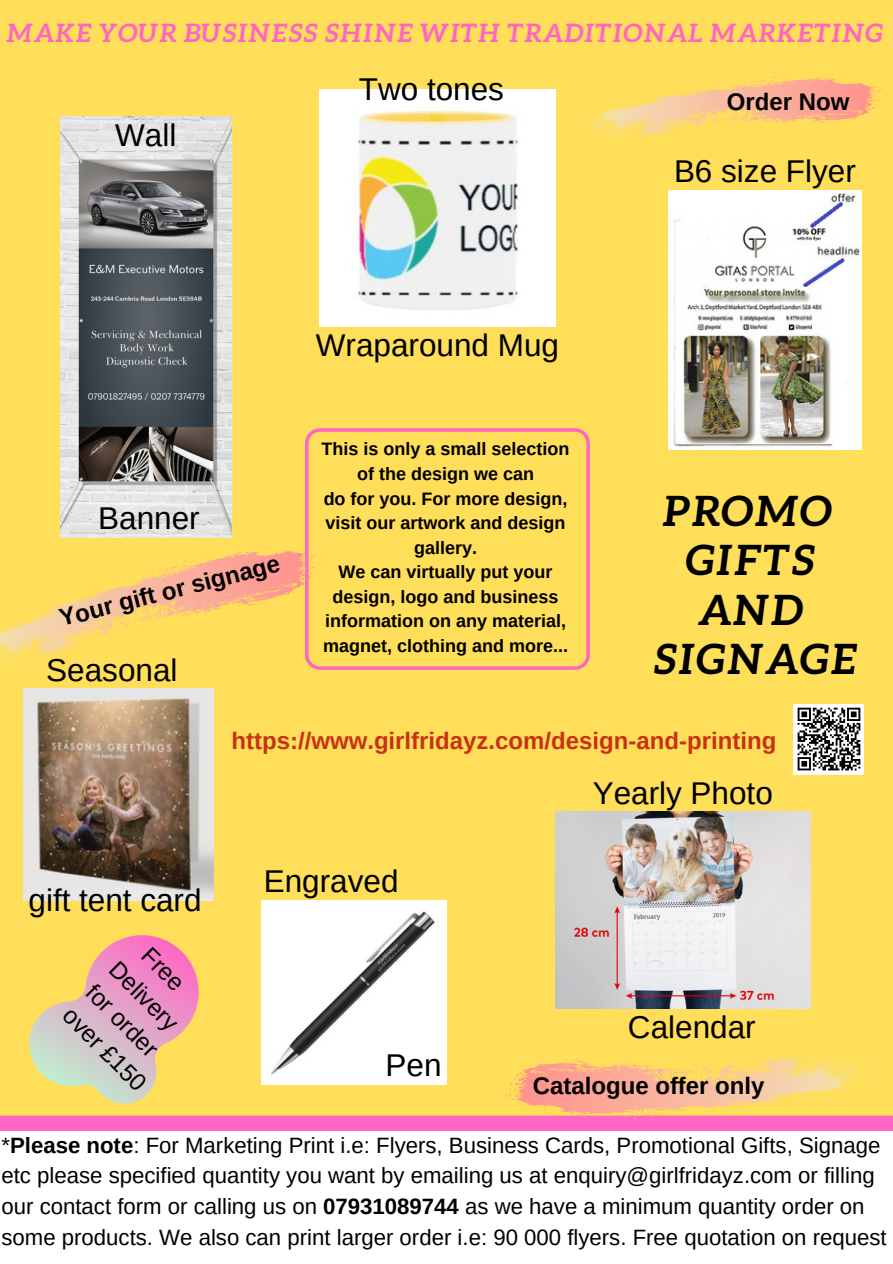
<style>
.page{position:relative;width:893px;height:1264px;background:#fff}
.page>*{position:absolute;margin:0;border:0;box-sizing:border-box;transform-origin:0 0}
.t1{font:italic 700 42px "Aleo";letter-spacing:.015em;color:#000}
.t2{font:31.5px "Arimo";color:#000}
.t3{font:italic 700 25.5px "Aleo";letter-spacing:.015em;color:#ff66c4}
.t4{font:700 24px "Arimo";color:#c83114}
.t5{font:700 24px "Arimo";color:#000}
.t6{font:24px "Arimo";color:#000}
.t7{font:22.2px/30.8px "Arimo";color:#000}
.t8{font:700 18px/24.6px "Arimo";color:#000;text-align:center}
.s1{font-weight:700}
</style>
<div class="page">
<div style="left:0;top:0;width:892px;height:1262px;background:#ffde59"></div>
<div style="left:0;top:1115px;width:892px;height:147px;background:#fff"></div>
<img style="left:60px;top:116px;width:171px;height:421px">
<img style="left:668px;top:190px;width:193px;height:259px">
<img style="left:23px;top:688px;width:190px;height:212px">
<img style="left:556px;top:811px;width:254px;height:197px">
<img style="left:319px;top:89px;width:236px;height:237px">
<img style="left:262px;top:900px;width:184px;height:184px">
<svg style="left:305px;top:428px;width:285px;height:242px"></svg>
<svg style="left:13px;top:935px;width:211px;height:194px"></svg>
<svg style="left:570px;top:76px;width:316px;height:63px"></svg>
<svg style="left:0;top:537px;width:331px;height:133px"></svg>
<svg style="left:499px;top:1053px;width:385px;height:79px"></svg>
<div style="left:793px;top:704px;width:71px;height:70px;background:#fff"></div>
<svg style="left:797px;top:707px;width:64px;height:64px"></svg>
<p class="t3" style="left:6px;top:18px;width:878px">MAKE YOUR BUSINESS SHINE WITH TRADITIONAL MARKETING</p>
<p class="t2" style="left:115px;top:117px;width:63px">Wall</p>
<p class="t2" style="left:359px;top:71px;width:147px">Two tones</p>
<p class="t2" style="left:98px;top:500px;width:103px">Banner</p>
<p class="t5" style="left:56px;top:605px;width:228px;rotate:-14deg">Your gift or signage</p>
<p class="t2" style="left:46px;top:652px;width:133px">Seasonal</p>
<p class="t2" style="left:316px;top:328px;width:245px">Wraparound Mug</p>
<p class="t8" style="left:321px;top:437px;width:249px">This is only a small selection</p>
<p class="t8" style="left:357px;top:461px;width:178px">of the design we can</p>
<p class="t8" style="left:323px;top:486px;width:245px">do for you. For more design,</p>
<p class="t8" style="left:325px;top:510px;width:241px">visit our artwork and design gallery.</p>
<p class="t8" style="left:323px;top:559px;width:246px">We can virtually put your design, logo and business information on any material, magnet, clothing and more...</p>
<p class="t5" style="left:726px;top:88px;width:124px">Order Now</p>
<p class="t2" style="left:674px;top:154px;width:183px">B6 size Flyer</p>
<p class="t1" style="left:662px;top:486px;width:172px">PROMO</p>
<p class="t1" style="left:685px;top:535px;width:132px">GIFTS</p>
<p class="t1" style="left:697px;top:585px;width:108px">AND</p>
<p class="t1" style="left:653px;top:634px;width:206px">SIGNAGE</p>
<p class="t4" style="left:231px;top:726px;width:546px">https://www.girlfridayz.com/design-and-printing</p>
<p class="t2" style="left:29px;top:882px;width:175px">gift tent card</p>
<p class="t6" style="left:155px;top:942px;width:51px;rotate:45deg">Free</p>
<p class="t6" style="left:123px;top:955px;width:88px;rotate:45deg">Delivery</p>
<p class="t6" style="left:100px;top:978px;width:92px;rotate:45deg">for order</p>
<p class="t6" style="left:77px;top:1001px;width:108px;rotate:45deg">over £150</p>
<p class="t2" style="left:264px;top:863px;width:136px">Engraved</p>
<p class="t2" style="left:385px;top:1047px;width:57px">Pen</p>
<p class="t2" style="left:592px;top:775px;width:182px">Yearly Photo</p>
<p class="t2" style="left:628px;top:1009px;width:129px">Calendar</p>
<p class="t5" style="left:532px;top:1072px;width:233px">Catalogue offer only</p>
<p class="t7" style="left:1px;top:1129px;width:886px">*<span class="s1">Please note</span>: For Marketing Print i.e: Flyers, Business Cards, Promotional Gifts, Signage etc please specified quantity you want by emailing us at enquiry@girlfridayz.com or filling our contact form or calling us on <span class="s1">07931089744</span> as we have a minimum quantity order on some products. We also can print larger order i.e: 90 000 flyers. Free quotation on request</p>
</div>
